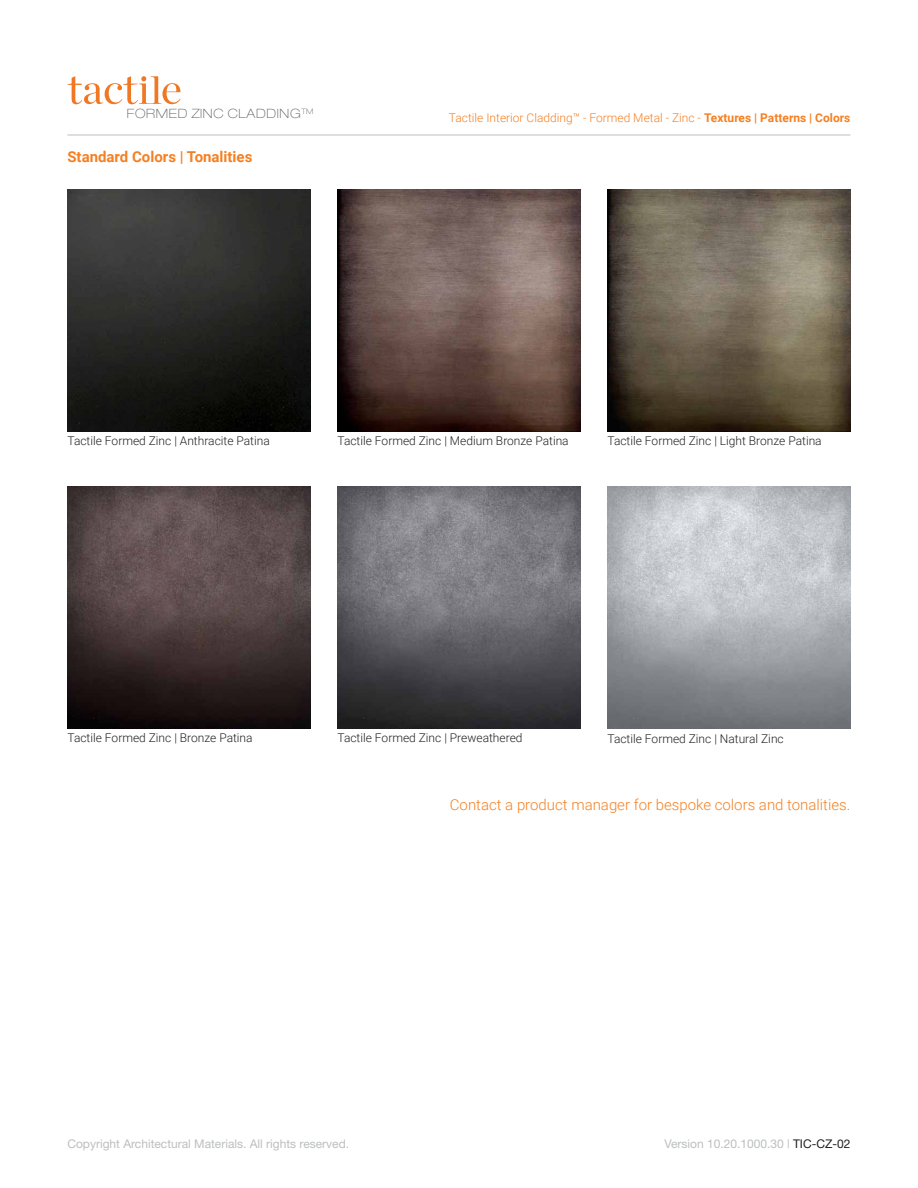
<style>
.page{position:relative;width:918px;height:1188px;background:#fff}
.page>*{position:absolute;margin:0;border:0;box-sizing:border-box;transform-origin:0 0}
.t1{font:300 15px "Roboto";color:#f58022}
.t2{font:700 15px "Roboto";color:#f58022}
.t3{font:100 expanded 12.9px "Helvetica Neue";letter-spacing:.05em;color:#606161}
.t4{font:300 12px "Roboto";color:#231f20}
.t5{font:12px "Helvetica Neue";color:#bcbec0}
.t6{font:300 12px "Roboto";color:#f58022}
.s1{font-weight:700}
.s2{color:#231f20}
</style>
<div class="page">
<img style="left:68px;top:189px;width:243px;height:243px">
<img style="left:68px;top:486px;width:243px;height:243px">
<img style="left:608px;top:189px;width:243px;height:243px">
<img style="left:338px;top:189px;width:243px;height:243px">
<img style="left:338px;top:486px;width:243px;height:243px">
<img style="left:608px;top:486px;width:243px;height:243px">
<svg style="left:67px;top:76px;width:114px;height:28px"></svg>
<hr style="left:67px;top:135px;width:783px;height:1px;background:#bcbec0">
<p class="t3" style="left:127px;top:106px;width:188px">FORMED ZINC CLADDING<sup>TM</sup></p>
<p class="t2" style="left:67px;top:146px;width:187px">Standard Colors | Tonalities</p>
<p class="t6" style="left:449px;top:109px;width:403px">Tactile Interior Cladding™ - Formed Metal - Zinc - <span class="s1">Textures | Patterns | Colors</span></p>
<p class="t4" style="left:68px;top:433px;width:204px">Tactile Formed Zinc | Anthracite Patina</p>
<p class="t4" style="left:338px;top:433px;width:233px">Tactile Formed Zinc | Medium Bronze Patina</p>
<p class="t4" style="left:608px;top:433px;width:216px">Tactile Formed Zinc | Light Bronze Patina</p>
<p class="t4" style="left:68px;top:730px;width:187px">Tactile Formed Zinc | Bronze Patina</p>
<p class="t4" style="left:338px;top:730px;width:187px">Tactile Formed Zinc | Preweathered</p>
<p class="t4" style="left:608px;top:730px;width:178px">Tactile Formed Zinc | Natural Zinc</p>
<p class="t1" style="left:450px;top:794px;width:402px">Contact a product manager for bespoke colors and tonalities.</p>
<p class="t5" style="left:67px;top:1136px;width:283px">Copyright Architectural Materials. All rights reserved.</p>
<p class="t5" style="left:664px;top:1136px;width:188px">Version 10.20.1000.30 | <span class="s2">TIC-CZ-02</span></p>
</div>
